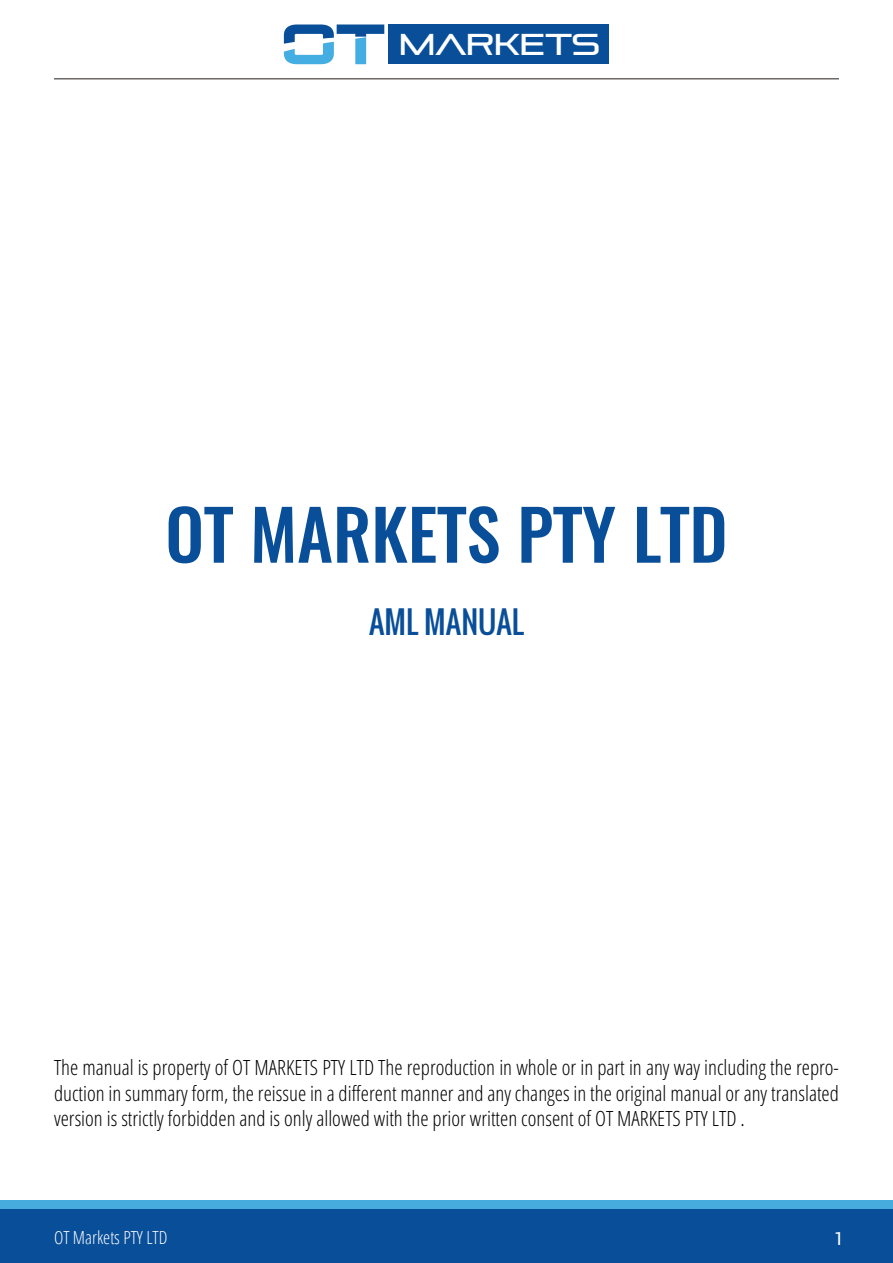
<style>
.page{position:relative;width:893px;height:1263px;background:#fff}
.page>*{position:absolute;margin:0;border:0;box-sizing:border-box;transform-origin:0 0}
.t1{font:500 69px "Oswald";color:#094e98}
.t2{font:30px "Oswald";color:#094e98}
.t3{font:30px "Pirulen Rg";color:#fff}
.t4{font:300 21px/25.2px "Open Sans Hebrew Condensed";color:#000;text-align:justify}
.t5{font:300 condensed 18px "Open Sans";color:#fff}
.t6{font:18px "Roboto";color:#fff}
</style>
<div class="page">
<svg style="left:284px;top:24px;width:100px;height:40px"></svg>
<div style="left:389px;top:24px;width:220px;height:40px;background:#094e98"></div>
<hr style="left:54px;top:78px;width:785px;height:1px;background:#3c3633">
<div style="left:0;top:1200px;width:893px;height:54px;background:#46acde"></div>
<div style="left:0;top:1209px;width:893px;height:54px;background:#094e98"></div>
<h2 class="t3" style="left:399px;top:27px;width:202px">MARKETS</h2>
<h1 class="t1" style="left:165px;top:486px;width:564px">OT MARKETS PTY LTD</h1>
<h2 class="t2" style="left:369px;top:599px;width:156px">AML MANUAL</h2>
<p class="t4" style="left:54px;top:1056px;width:786px">The manual is property of OT MARKETS PTY LTD The reproduction in whole or in part in any way including the repro&shy;duction in summary form, the reissue in a different manner and any changes in the original manual or any translated version is strictly forbidden and is only allowed with the prior written consent of OT MARKETS PTY LTD .</p>
<p class="t5" style="left:54px;top:1225px;width:115px">OT Markets PTY LTD</p>
<p class="t6" style="left:834px;top:1226px;width:12px">1</p>
</div>
